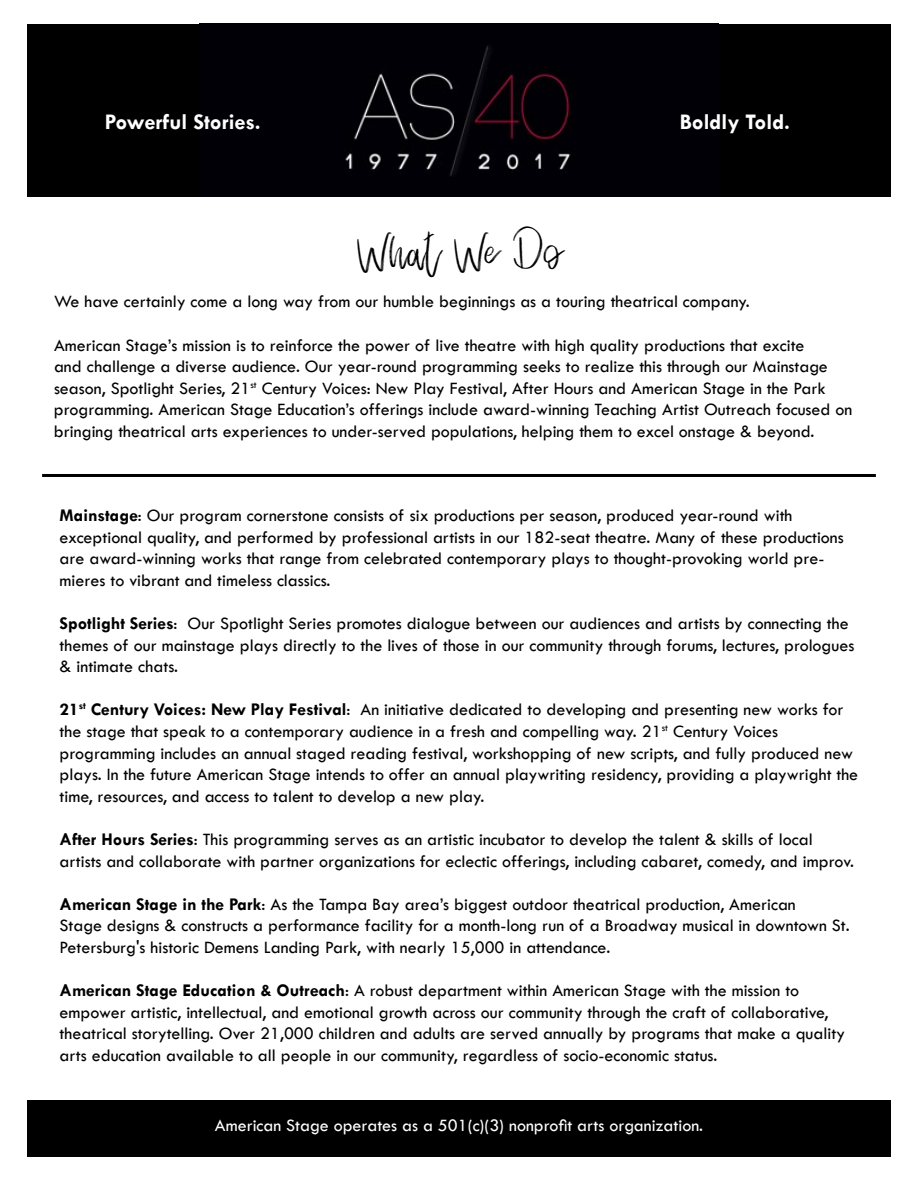
<style>
.page{position:relative;width:918px;height:1188px;background:#fff}
.page>*{position:absolute;margin:0;border:0;box-sizing:border-box;transform-origin:0 0}
.t1{font:45px "Salted Mocha";color:#000}
.t2{font:700 22.5px "Tw Cen";color:#fff}
.t3{font:18px/21.6px "Tw Cen";color:#000}
.t4{font:18px "Tw Cen";color:#fff}
.s1{font-weight:700}
</style>
<div class="page">
<div style="left:27px;top:24px;width:864px;height:172px;background:#000"></div>
<img style="left:345px;top:45px;width:226px;height:132px">
<div style="left:27px;top:1101px;width:864px;height:56px;background:#000"></div>
<hr style="left:42px;top:474px;width:834px;height:3px;background:#000">
<p class="t2" style="left:105px;top:108px;width:157px">Powerful Stories.</p>
<p class="t2" style="left:680px;top:108px;width:112px">Boldly Told.</p>
<h1 class="t1" style="left:358px;top:219px;width:204px">What We Do</h1>
<p class="t3" style="left:54px;top:291px;width:697px">We have certainly come a long way from our humble beginnings as a touring theatrical company.</p>
<p class="t3" style="left:54px;top:334px;width:800px">American Stage’s mission is to reinforce the power of live theatre with high quality productions that excite<br>and challenge a diverse audience. Our year-round programming seeks to realize this through our Mainstage season, Spotlight Series, 21<sup>st</sup> Century Voices: New Play Festival, After Hours and American Stage in the Park programming. American Stage Education’s offerings include award-winning Teaching Artist Outreach focused on bringing theatrical arts experiences to under-served populations, helping them to excel onstage &amp; beyond.</p>
<p class="t3" style="left:60px;top:504px;width:786px"><span class="s1">Mainstage</span>: Our program cornerstone consists of six productions per season, produced year-round with exceptional quality, and performed by professional artists in our 182-seat theatre. Many of these productions are award-winning works that range from celebrated contemporary plays to thought-provoking world pre&shy;mieres to vibrant and timeless classics.</p>
<p class="t3" style="left:60px;top:612px;width:796px"><span class="s1">Spotlight Series</span>: Our Spotlight Series promotes dialogue between our audiences and artists by connecting the themes of our mainstage plays directly to the lives of those in our community through forums, lectures, prologues &amp; intimate chats.</p>
<p class="t3" style="left:60px;top:699px;width:800px"><span class="s1">21</span><sup>st</sup> <span class="s1">Century Voices: New Play Festival</span>: An initiative dedicated to developing and presenting new works for the stage that speak to a contemporary audience in a fresh and compelling way. 21<sup>st</sup> Century Voices programming includes an annual staged reading festival, workshopping of new scripts, and fully produced new plays. In the future American Stage intends to offer an annual playwriting residency, providing a playwright the time, resources, and access to talent to develop a new play.</p>
<p class="t3" style="left:60px;top:828px;width:796px"><span class="s1">After Hours Series</span>: This programming serves as an artistic incubator to develop the talent &amp; skills of local artists and collaborate with partner organizations for eclectic offerings, including cabaret, comedy, and improv.</p>
<p class="t3" style="left:60px;top:893px;width:792px"><span class="s1">American Stage in the Park</span>: As the Tampa Bay area’s biggest outdoor theatrical production, American<br>Stage designs &amp; constructs a performance facility for a month-long run of a Broadway musical in downtown St.<br>Petersburg's historic Demens Landing Park, with nearly 15,000 in attendance.</p>
<p class="t3" style="left:60px;top:980px;width:787px"><span class="s1">American Stage Education &amp; Outreach</span>: A robust department within American Stage with the mission to empower artistic, intellectual, and emotional growth across our community through the craft of collaborative, theatrical storytelling. Over 21,000 children and adults are served annually by programs that make a quality arts education available to all people in our community, regardless of socio-economic status.</p>
<p class="t4" style="left:215px;top:1115px;width:490px">American Stage operates as a 501(c)(3) nonprofit arts organization.</p>
</div>
